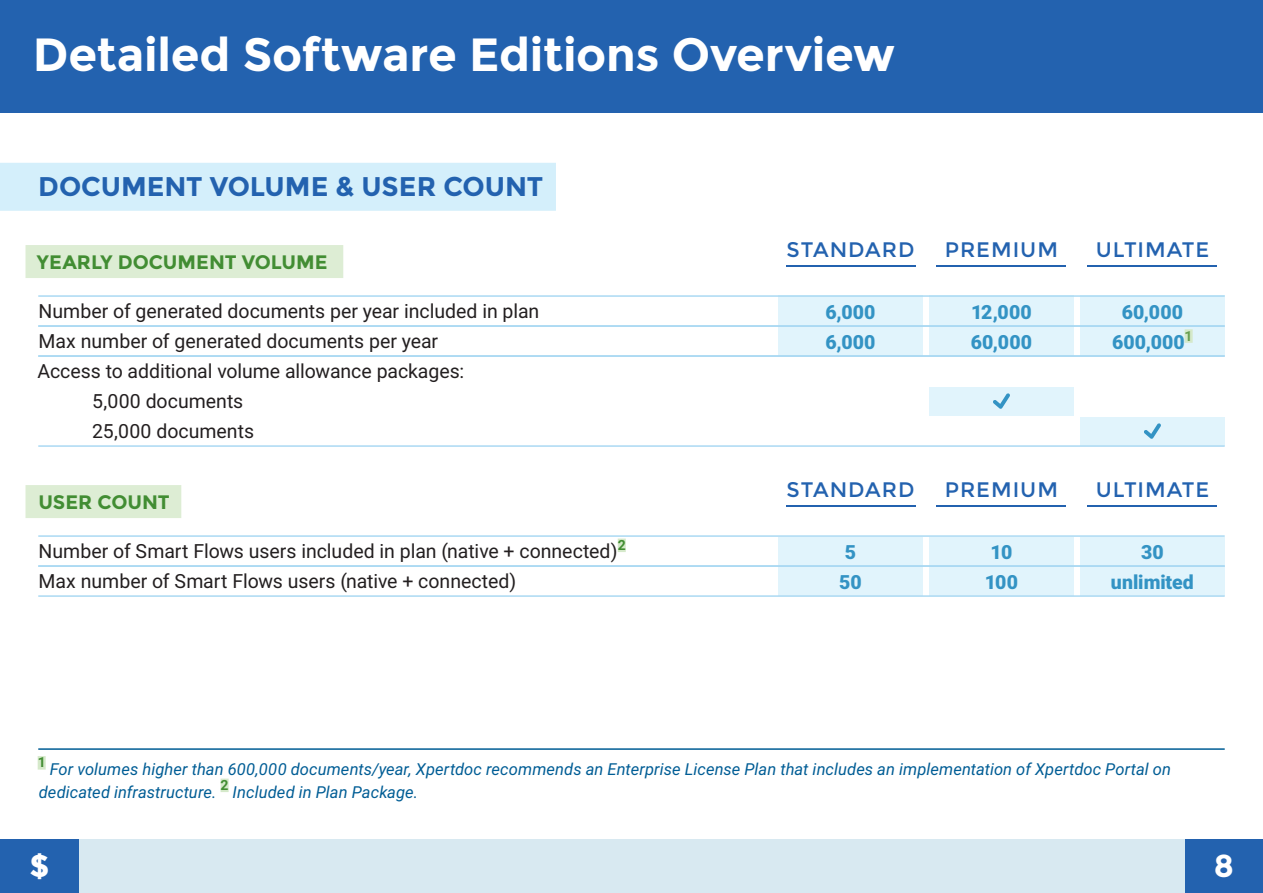
<style>
.page{position:relative;width:1263px;height:893px;background:#fff}
.page>*{position:absolute;margin:0;border:0;box-sizing:border-box;transform-origin:0 0}
.Slide_title{font:700 46.5px "Montserrat";letter-spacing:-.005em;color:#fff}
.t1{font:700 31.5px "Montserrat";color:#fff}
.Title_A_inline{font:700 27px "Montserrat";color:#2362af}
.Editions{font:21px "Montserrat";letter-spacing:.045em;color:#2362af}
.Body_text_table_left{font:19.5px/30px "Roboto";color:#231f20}
.Table_text{font:900 19.5px "Roboto";letter-spacing:.005em;color:#3393c4}
.Table_title_B{font:700 19.5px "Montserrat";color:#428d33}
.Footnote{font:italic 16.5px/22.5px "Roboto";letter-spacing:.005em;color:#005d95}
.Footnote-2{font:700 13.95px "Roboto";color:#428d33}
</style>
<div class="page">
<hr style="left:786px;top:265px;width:129px;height:2px;background:#2362af">
<hr style="left:786px;top:505px;width:129px;height:2px;background:#2362af">
<hr style="left:936px;top:265px;width:130px;height:2px;background:#2362af">
<hr style="left:936px;top:505px;width:130px;height:2px;background:#2362af">
<hr style="left:1087px;top:265px;width:130px;height:2px;background:#2362af">
<hr style="left:1087px;top:505px;width:130px;height:2px;background:#2362af">
<div style="left:778px;top:295px;width:145px;height:60px;background:#e1f4fc"></div>
<div style="left:778px;top:537px;width:145px;height:58px;background:#e1f4fc"></div>
<div style="left:929px;top:537px;width:145px;height:58px;background:#e1f4fc"></div>
<div style="left:1080px;top:537px;width:145px;height:58px;background:#e1f4fc"></div>
<div style="left:929px;top:295px;width:145px;height:60px;background:#e1f4fc"></div>
<div style="left:1080px;top:295px;width:145px;height:60px;background:#e1f4fc"></div>
<div style="left:929px;top:387px;width:145px;height:28px;background:#e1f4fc"></div>
<div style="left:1080px;top:417px;width:145px;height:28px;background:#e1f4fc"></div>
<div style="left:0;top:0;width:1263px;height:113px;background:#2362af"></div>
<div style="left:1184px;top:839px;width:79px;height:54px;background:#2362af"></div>
<div style="left:0;top:839px;width:79px;height:54px;background:#2362af"></div>
<div style="left:79px;top:839px;width:1105px;height:54px;background:#d8e9f1"></div>
<div style="left:0;top:163px;width:556px;height:48px;background:#d4effb"></div>
<div style="left:26px;top:245px;width:317px;height:33px;background:#ddedd4"></div>
<hr style="left:38px;top:295px;width:1187px;height:2px;background:#aad9f3">
<hr style="left:38px;top:325px;width:1187px;height:2px;background:#aad9f3">
<hr style="left:38px;top:355px;width:1187px;height:2px;background:#aad9f3">
<hr style="left:38px;top:445px;width:1187px;height:2px;background:#aad9f3">
<div style="left:26px;top:485px;width:155px;height:33px;background:#ddedd4"></div>
<hr style="left:38px;top:535px;width:1187px;height:2px;background:#aad9f3">
<div style="left:618px;top:539px;width:8px;height:13px;background:#d5e9ca"></div>
<hr style="left:38px;top:565px;width:1187px;height:2px;background:#aad9f3">
<hr style="left:38px;top:595px;width:1187px;height:2px;background:#aad9f3">
<svg style="left:1144px;top:423px;width:17px;height:16px"></svg>
<svg style="left:993px;top:393px;width:17px;height:16px"></svg>
<div style="left:1184px;top:329px;width:9px;height:14px;background:#d5e9ca"></div>
<hr style="left:38px;top:748px;width:1187px;height:2px;background:#005d95">
<div style="left:38px;top:756px;width:8px;height:14px;background:#d5e9ca"></div>
<div style="left:221px;top:779px;width:8px;height:13px;background:#d5e9ca"></div>
<p class="Slide_title" style="left:33px;top:26px;width:863px">Detailed Software Editions Overview</p>
<p class="Title_A_inline" style="left:38px;top:171px;width:506px">DOCUMENT VOLUME &amp; USER COUNT</p>
<p class="Table_title_B" style="left:37px;top:251px;width:292px">YEARLY DOCUMENT VOLUME</p>
<p class="Body_text_table_left" style="left:39px;top:295px;width:502px">Number of generated documents per year included in plan</p>
<p class="Body_text_table_left" style="left:39px;top:325px;width:401px">Max number of generated documents per year</p>
<p class="Body_text_table_left" style="left:92px;top:355px;width:373px;text-indent:-55px">Access to additional volume allowance packages:<br>5,000 documents<br>25,000 documents</p>
<p class="Table_title_B" style="left:38px;top:491px;width:133px">USER COUNT</p>
<p class="Body_text_table_left" style="left:39px;top:535px;width:589px">Number of Smart Flows users included in plan (native + connected)<sup>2</sup></p>
<p class="Body_text_table_left" style="left:39px;top:565px;width:479px">Max number of Smart Flows users (native + connected)</p>
<p class="Editions" style="left:786px;top:237px;width:129px">STANDARD</p>
<p class="Editions" style="left:945px;top:237px;width:115px">PREMIUM</p>
<p class="Editions" style="left:1096px;top:237px;width:115px">ULTIMATE</p>
<p class="Table_text" style="left:825px;top:298px;width:52px">6,000</p>
<p class="Table_text" style="left:825px;top:328px;width:52px">6,000</p>
<p class="Table_text" style="left:971px;top:298px;width:62px">12,000</p>
<p class="Table_text" style="left:971px;top:328px;width:63px">60,000</p>
<p class="Table_text" style="left:1122px;top:298px;width:63px">60,000</p>
<p class="Table_text" style="left:1112px;top:328px;width:82px">600,000<sup>1</sup></p>
<p class="Editions" style="left:786px;top:477px;width:129px">STANDARD</p>
<p class="Editions" style="left:945px;top:477px;width:115px">PREMIUM</p>
<p class="Editions" style="left:1096px;top:477px;width:115px">ULTIMATE</p>
<p class="Table_text" style="left:845px;top:538px;width:13px">5</p>
<p class="Table_text" style="left:839px;top:568px;width:24px">50</p>
<p class="Table_text" style="left:991px;top:538px;width:23px">10</p>
<p class="Table_text" style="left:985px;top:568px;width:35px">100</p>
<p class="Table_text" style="left:1141px;top:538px;width:24px">30</p>
<p class="Table_text" style="left:1111px;top:568px;width:84px">unlimited</p>
<p class="Footnote-2" style="left:38px;top:753px;width:10px">1</p>
<p class="Footnote" style="left:39px;top:758px;width:1134px;text-indent:11px">For volumes higher than 600,000 documents/year, Xpertdoc recommends an Enterprise License Plan that includes an implementation of Xpertdoc Portal on dedicated infrastructure.</p>
<p class="Footnote-2" style="left:221px;top:775px;width:10px">2</p>
<p class="Footnote" style="left:233px;top:780px;width:187px">Included in Plan Package.</p>
<h2 class="t1" style="left:30px;top:847px;width:22px">$</h2>
<h2 class="t1" style="left:1214px;top:847px;width:22px">8</h2>
</div>
